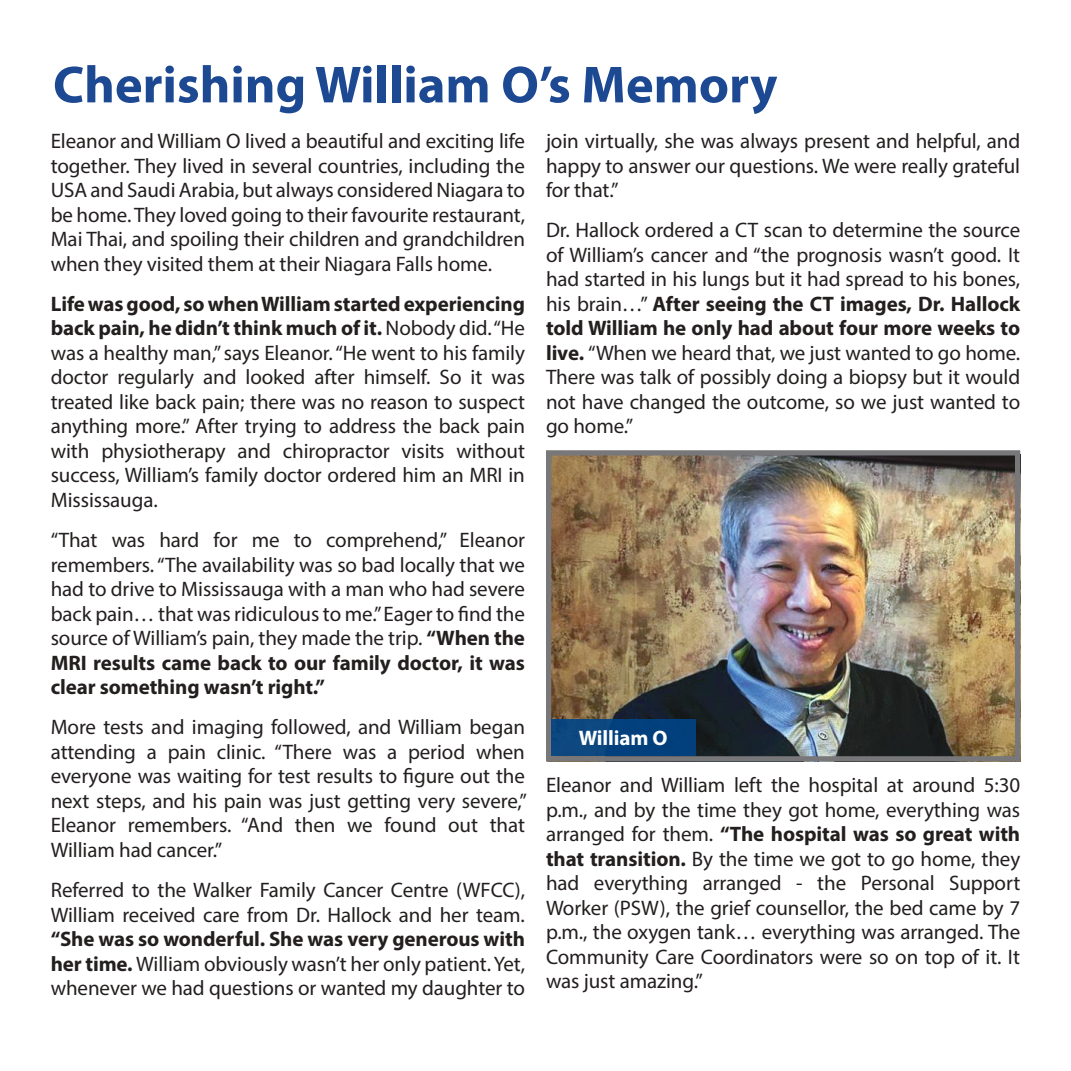
<style>
.page{position:relative;width:1071px;height:1071px;background:#fff}
.page>*{position:absolute;margin:0;border:0;box-sizing:border-box;transform-origin:0 0}
.t1{font:52.5px "Myriad Variable Concept";color:#1d4993}
.t2{font:21px/24.5px "Myriad Pro";letter-spacing:-.005em;color:#241f1f;text-align:justify}
.t3{font:700 21px "Myriad Pro";letter-spacing:-.005em;color:#fff}
.s1{font-weight:700}
</style>
<div class="page">
<img style="left:552px;top:456px;width:462px;height:299px">
<div style="left:546px;top:450px;width:474px;height:311px;border:5px solid #787779"></div>
<div style="left:551px;top:719px;width:145px;height:37px;background:linear-gradient(to right,#0f4880,#003d7b)"></div>
<h1 class="t1" style="left:53px;top:54px;width:726px">Cherishing William O’s Memory</h1>
<p class="t2" style="left:51px;top:128px;width:476px">Eleanor and William O lived a beautiful and exciting life together. They lived in several countries, including the USA and Saudi Arabia, but always considered Niagara to be home. They loved going to their favourite restaurant, Mai Thai, and spoiling their children and grandchildren when they visited them at their Niagara Falls home.</p>
<p class="t2" style="left:51px;top:291px;width:476px"><span class="s1">Life was good, so when William started experiencing back pain, he didn’t think much of it.</span> Nobody did. “He was a healthy man,” says Eleanor. “He went to his family doctor regularly and looked after himself. So it was treated like back pain; there was no reason to suspect anything more.” After trying to address the back pain with physiotherapy and chiropractor visits without success, William’s family doctor ordered him an MRI in Mississauga.</p>
<p class="t2" style="left:51px;top:527px;width:476px">“That was hard for me to comprehend,” Eleanor remembers. “The availability was so bad locally that we had to drive to Mississauga with a man who had severe back pain… that was ridiculous to me.” Eager to find the source of William’s pain, they made the trip. <span class="s1">“When the MRI results came back to our family doctor, it was clear something wasn’t right.”</span></p>
<p class="t2" style="left:51px;top:715px;width:478px">More tests and imaging followed, and William began attending a pain clinic. “There was a period when everyone was waiting for test results to figure out the next steps, and his pain was just getting very severe,” Eleanor remembers. “And then we found out that William had cancer.”</p>
<p class="t2" style="left:51px;top:877px;width:476px">Referred to the Walker Family Cancer Centre (WFCC),<br>William received care from Dr. Hallock and her team.</p>
<p class="t2" style="left:51px;top:926px;width:476px"><span class="s1">“She was so wonderful. She was very generous with her time.</span> William obviously wasn’t her only patient. Yet, whenever we had questions or wanted my daughter to</p>
<p class="t2" style="left:546px;top:128px;width:476px">join virtually, she was always present and helpful, and happy to answer our questions. We were really grateful for that.”</p>
<p class="t2" style="left:546px;top:218px;width:476px">Dr. Hallock ordered a CT scan to determine the source of William’s cancer and “the prognosis wasn’t good. It had started in his lungs but it had spread to his bones, his brain…” <span class="s1">After seeing the CT images, Dr. Hallock told William he only had about four more weeks to live.</span> “When we heard that, we just wanted to go home.<br>There was talk of possibly doing a biopsy but it would not have changed the outcome, so we just wanted to go home.”</p>
<p class="t3" style="left:579px;top:724px;width:90px">William O</p>
<p class="t2" style="left:546px;top:772px;width:476px">Eleanor and William left the hospital at around 5:30 p.m., and by the time they got home, everything was arranged for them. <span class="s1">“The hospital was so great with that transition.</span> By the time we got to go home, they had everything arranged - the Personal Support Worker (PSW), the grief counsellor, the bed came by 7 p.m., the oxygen tank… everything was arranged. The Community Care Coordinators were so on top of it. It was just amazing.”</p>
</div>
